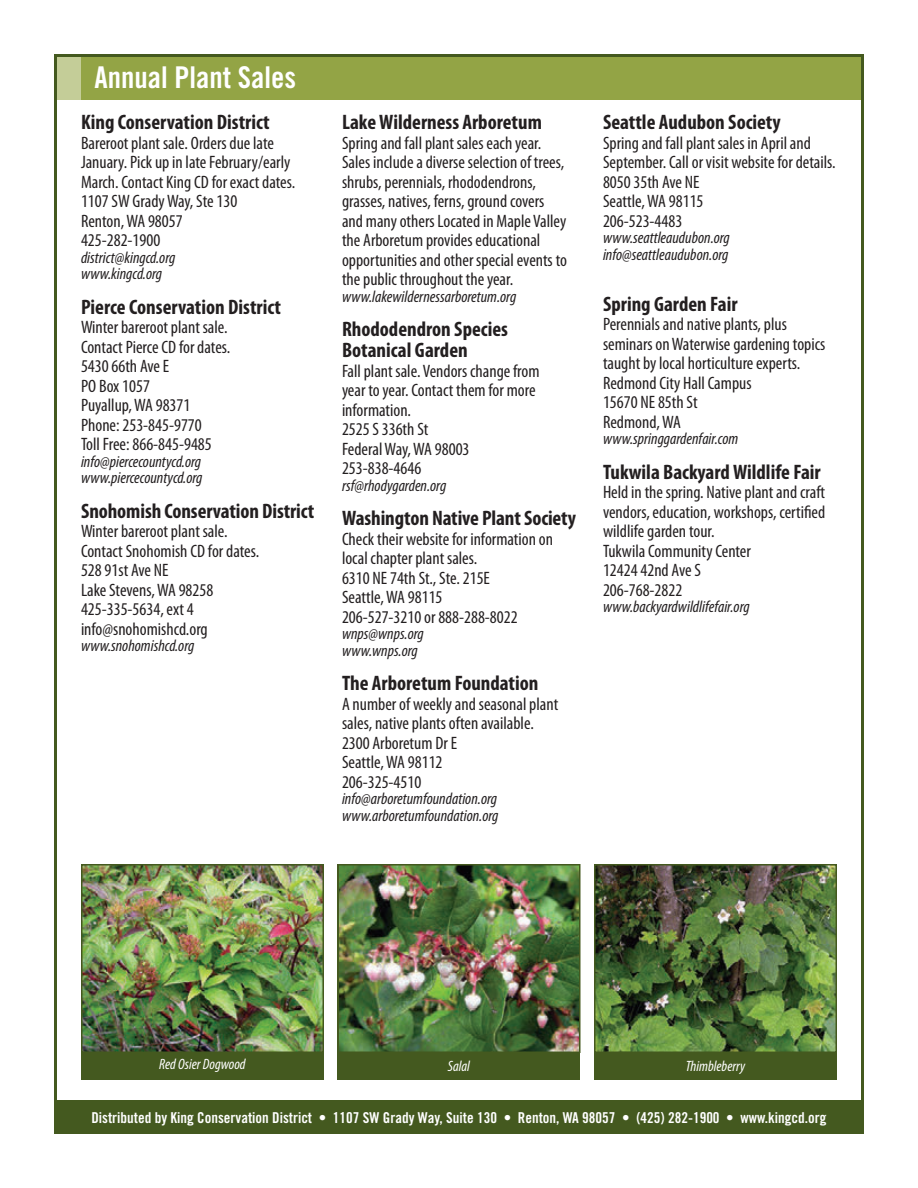
<style>
.page{position:relative;width:918px;height:1188px;background:#fff}
.page>*{position:absolute;margin:0;border:0;box-sizing:border-box;transform-origin:0 0}
.t1{font:30px "Trade Gothic LT Std Bd Cn 20";color:#fff}
.Plant_Sale_Org{font:700 condensed 21px/21px "Myriad Pro";color:#231f20}
.Plant_Sale_Org_Info{font:condensed 18px/19.5px "Myriad Pro";color:#231f20}
.Plant_Sale_Org_Web_S{font:italic condensed 16.5px "Myriad Pro";color:#231f20}
.t2{font:15px "Trade Gothic LT Std Bd Cn 20";color:#fff}
.t3{font:15px "Myriad Pro";letter-spacing:-.01em;color:#fff}
.t4{font:italic condensed 15px "Myriad Pro";color:#fff}
.t5{font:italic 15px "Myriad Pro";letter-spacing:-.01em;color:#fff}
</style>
<div class="page">
<div style="left:81px;top:864px;width:243px;height:216px;background:#44591f"></div>
<img style="left:84px;top:867px;width:237px;height:183px">
<div style="left:81px;top:864px;width:243px;height:189px;border:2px solid #44591f"></div>
<div style="left:54px;top:54px;width:810px;height:46px;background:#93a445"></div>
<div style="left:54px;top:54px;width:27px;height:46px;background:#c4cd98"></div>
<div style="left:338px;top:864px;width:242px;height:216px;background:#44591f"></div>
<img style="left:341px;top:867px;width:236px;height:183px">
<div style="left:338px;top:864px;width:242px;height:189px;border:2px solid #44591f"></div>
<div style="left:594px;top:864px;width:243px;height:216px;background:#44591f"></div>
<img style="left:597px;top:867px;width:237px;height:183px">
<div style="left:594px;top:864px;width:243px;height:189px;border:2px solid #44591f"></div>
<div style="left:54px;top:1100px;width:810px;height:34px;background:#44591f"></div>
<p class="t1" style="left:94px;top:59px;width:203px">Annual Plant Sales</p>
<p class="Plant_Sale_Org" style="left:81px;top:111px;width:190px">King Conservation District</p>
<p class="Plant_Sale_Org_Info" style="left:81px;top:133px;width:216px">Bareroot plant sale. Orders due late<br>January. Pick up in late February/early<br>March. Contact King CD for exact dates.</p>
<p class="Plant_Sale_Org_Info" style="left:81px;top:191px;width:158px">1107 SW Grady Way, Ste 130</p>
<p class="Plant_Sale_Org_Info" style="left:81px;top:211px;width:103px">Renton, WA 98057</p>
<p class="Plant_Sale_Org_Info" style="left:81px;top:230px;width:81px">425-282-1900</p>
<p class="Plant_Sale_Org_Web_S" style="left:81px;top:247px;width:96px">district@kingcd.org</p>
<p class="Plant_Sale_Org_Web_S" style="left:81px;top:264px;width:83px">www.kingcd.org</p>
<p class="Plant_Sale_Org" style="left:81px;top:296px;width:202px">Pierce Conservation District</p>
<p class="Plant_Sale_Org_Info" style="left:81px;top:317px;width:151px">Winter bareroot plant sale.<br>Contact Pierce CD for dates.</p>
<p class="Plant_Sale_Org_Info" style="left:81px;top:356px;width:90px">5430 66th Ave E</p>
<p class="Plant_Sale_Org_Info" style="left:81px;top:376px;width:70px">PO Box 1057</p>
<p class="Plant_Sale_Org_Info" style="left:81px;top:395px;width:111px">Puyallup, WA 98371</p>
<p class="Plant_Sale_Org_Info" style="left:81px;top:415px;width:122px">Phone: 253-845-9770</p>
<p class="Plant_Sale_Org_Info" style="left:81px;top:434px;width:132px">Toll Free: 866-845-9485</p>
<p class="Plant_Sale_Org_Web_S" style="left:81px;top:451px;width:122px">info@piercecountycd.org</p>
<p class="Plant_Sale_Org_Web_S" style="left:81px;top:468px;width:123px">www.piercecountycd.org</p>
<p class="Plant_Sale_Org" style="left:81px;top:500px;width:235px">Snohomish Conservation District</p>
<p class="Plant_Sale_Org_Info" style="left:81px;top:521px;width:148px">Winter bareroot plant sale.</p>
<p class="Plant_Sale_Org_Info" style="left:81px;top:541px;width:180px">Contact Snohomish CD for dates.</p>
<p class="Plant_Sale_Org_Info" style="left:81px;top:560px;width:89px">528 91st Ave NE</p>
<p class="Plant_Sale_Org_Info" style="left:81px;top:580px;width:134px">Lake Stevens, WA 98258</p>
<p class="Plant_Sale_Org_Info" style="left:81px;top:599px;width:114px">425-335-5634, ext 4</p>
<p class="Plant_Sale_Org_Info" style="left:81px;top:619px;width:128px">info@snohomishcd.org</p>
<p class="Plant_Sale_Org_Web_S" style="left:81px;top:636px;width:115px">www.snohomishcd.org</p>
<p class="Plant_Sale_Org" style="left:342px;top:111px;width:201px">Lake Wilderness Arboretum</p>
<p class="Plant_Sale_Org_Info" style="left:342px;top:133px;width:227px">Spring and fall plant sales each year.<br>Sales include a diverse selection of trees, shrubs, perennials, rhododendrons, grasses, natives, ferns, ground covers and many others Located in Maple Valley the Arboretum provides educational opportunities and other special events to the public throughout the year.</p>
<p class="Plant_Sale_Org_Web_S" style="left:342px;top:286px;width:176px">www.lakewildernessarboretum.org</p>
<p class="Plant_Sale_Org" style="left:342px;top:318px;width:167px">Rhododendron Species<br>Botanical Garden</p>
<p class="Plant_Sale_Org_Info" style="left:342px;top:361px;width:199px">Fall plant sale. Vendors change from year to year. Contact them for more information.</p>
<p class="Plant_Sale_Org_Info" style="left:342px;top:419px;width:88px">2525 S 336th St</p>
<p class="Plant_Sale_Org_Info" style="left:342px;top:439px;width:129px">Federal Way, WA 98003</p>
<p class="Plant_Sale_Org_Info" style="left:342px;top:458px;width:81px">253-838-4646</p>
<p class="Plant_Sale_Org_Web_S" style="left:342px;top:475px;width:106px">rsf@rhodygarden.org</p>
<p class="Plant_Sale_Org" style="left:342px;top:507px;width:236px">Washington Native Plant Society</p>
<p class="Plant_Sale_Org_Info" style="left:342px;top:529px;width:213px">Check their website for information on local chapter plant sales.</p>
<p class="Plant_Sale_Org_Info" style="left:342px;top:568px;width:149px">6310 NE 74th St., Ste. 215E</p>
<p class="Plant_Sale_Org_Info" style="left:342px;top:587px;width:102px">Seattle, WA 98115</p>
<p class="Plant_Sale_Org_Info" style="left:342px;top:607px;width:177px">206-527-3210 or 888-288-8022</p>
<p class="Plant_Sale_Org_Web_S" style="left:342px;top:624px;width:83px">wnps@wnps.org</p>
<p class="Plant_Sale_Org_Web_S" style="left:342px;top:640px;width:77px">www.wnps.org</p>
<p class="Plant_Sale_Org" style="left:342px;top:672px;width:198px">The Arboretum Foundation</p>
<p class="Plant_Sale_Org_Info" style="left:342px;top:694px;width:218px">A number of weekly and seasonal plant sales, native plants often available.</p>
<p class="Plant_Sale_Org_Info" style="left:342px;top:733px;width:117px">2300 Arboretum Dr E</p>
<p class="Plant_Sale_Org_Info" style="left:342px;top:752px;width:102px">Seattle, WA 98112</p>
<p class="Plant_Sale_Org_Info" style="left:342px;top:772px;width:81px">206-325-4510</p>
<p class="Plant_Sale_Org_Web_S" style="left:342px;top:789px;width:157px">info@arboretumfoundation.org</p>
<p class="Plant_Sale_Org_Web_S" style="left:342px;top:805px;width:158px">www.arboretumfoundation.org</p>
<p class="Plant_Sale_Org" style="left:603px;top:111px;width:179px">Seattle Audubon Society</p>
<p class="Plant_Sale_Org_Info" style="left:603px;top:133px;width:234px">Spring and fall plant sales in April and<br>September. Call or visit website for details.</p>
<p class="Plant_Sale_Org_Info" style="left:603px;top:172px;width:98px">8050 35th Ave NE</p>
<p class="Plant_Sale_Org_Info" style="left:603px;top:191px;width:102px">Seattle, WA 98115</p>
<p class="Plant_Sale_Org_Info" style="left:603px;top:211px;width:81px">206-523-4483</p>
<p class="Plant_Sale_Org_Web_S" style="left:603px;top:228px;width:128px">www.seattleaudubon.org</p>
<p class="Plant_Sale_Org_Web_S" style="left:603px;top:244px;width:127px">info@seattleaudubon.org</p>
<p class="Plant_Sale_Org" style="left:603px;top:293px;width:136px">Spring Garden Fair</p>
<p class="Plant_Sale_Org_Info" style="left:603px;top:314px;width:224px">Perennials and native plants, plus seminars on Waterwise gardening topics taught by local horticulture experts.</p>
<p class="Plant_Sale_Org_Info" style="left:603px;top:373px;width:150px">Redmond City Hall Campus</p>
<p class="Plant_Sale_Org_Info" style="left:603px;top:392px;width:96px">15670 NE 85th St</p>
<p class="Plant_Sale_Org_Info" style="left:603px;top:412px;width:79px">Redmond, WA</p>
<p class="Plant_Sale_Org_Web_S" style="left:603px;top:429px;width:137px">www.springgardenfair.com</p>
<p class="Plant_Sale_Org" style="left:603px;top:461px;width:219px">Tukwila Backyard Wildlife Fair</p>
<p class="Plant_Sale_Org_Info" style="left:603px;top:482px;width:224px;text-align:justify">Held in the spring. Native plant and craft vendors, education, workshops, certified wildlife garden tour.</p>
<p class="Plant_Sale_Org_Info" style="left:603px;top:541px;width:149px">Tukwila Community Center</p>
<p class="Plant_Sale_Org_Info" style="left:603px;top:560px;width:99px">12424 42nd Ave S</p>
<p class="Plant_Sale_Org_Info" style="left:603px;top:580px;width:81px">206-768-2822</p>
<p class="Plant_Sale_Org_Web_S" style="left:603px;top:597px;width:148px">www.backyardwildlifefair.org</p>
<p class="t4" style="left:159px;top:1055px;width:88px">Red Osier Dogwood</p>
<p class="t4" style="left:448px;top:1057px;width:24px">Salal</p>
<p class="t4" style="left:686px;top:1057px;width:61px">Thimbleberry</p>
<p class="t2" style="left:91px;top:1108px;width:737px">Distributed by King Conservation District • 1107 SW Grady Way, Suite 130 • Renton, WA 98057 • (425) 282-1900 • www.kingcd.org</p>
<p class="t3" style="left:73px;top:1108px;width:139px">Distributed by King Co</p>
<p class="t3" style="left:244px;top:1108px;width:87px">ation District •</p>
<p class="t3" style="left:365px;top:1108px;width:381px">SW Grady Way, Suite 130 • Renton, WA 98057 • (425) 82-1900 •</p>
<p class="t5" style="left:769px;top:1108px;width:77px">w.kingcd.org</p>
</div>
